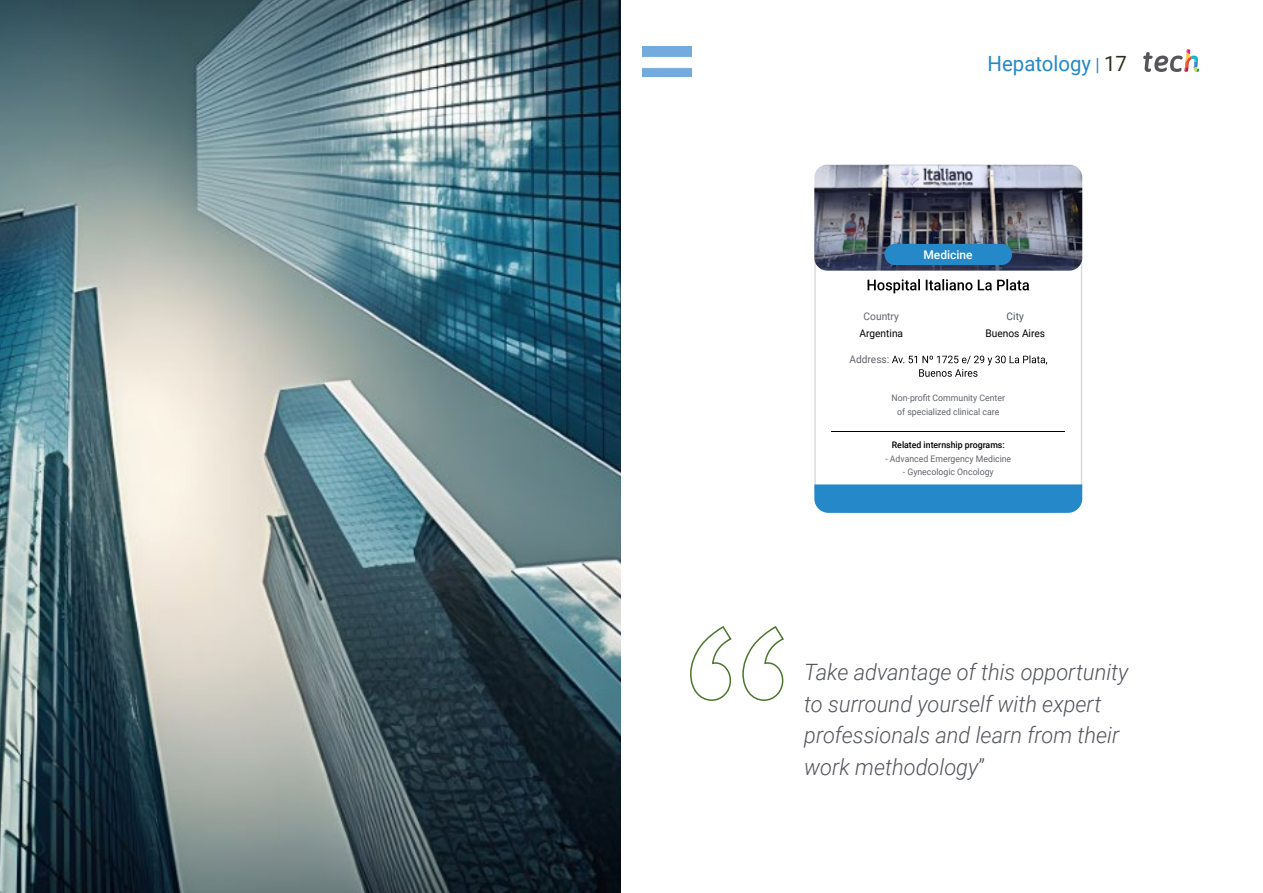
<style>
.page{position:relative;width:1263px;height:893px;background:#fff}
.page>*{position:absolute;margin:0;border:0;box-sizing:border-box;transform-origin:0 0}
.t1{font:italic 300 22.5px/31.5px "Roboto";color:#52555b}
.t2{font:21px "Roboto";color:#2488c9}
.t3{font:500 12px "Roboto";color:#fff}
.t4{font:10.5px "Roboto";color:#000}
.t5{font:10.5px "Roboto";color:#61646a}
.t6{font:10.5px "Roboto";color:#52555b}
.t7{font:9px/13.5px "Roboto";color:#61646a;text-align:center}
.t8{font:500 9px "Roboto";color:#000}
.s1{font-size:18px}
.s2{color:#312e20}
.s3{font-style:normal}
</style>
<div class="page">
<svg style="left:1143px;top:49px;width:56px;height:23px"></svg>
<img style="left:0;top:0;width:621px;height:893px">
<svg style="left:690px;top:626px;width:94px;height:75px"></svg>
<svg style="left:814px;top:164px;width:269px;height:337px"></svg>
<img style="left:814px;top:165px;width:268px;height:106px">
<div style="left:884px;top:244px;width:128px;height:21px;background:#2488c9;border-radius:11px"></div>
<svg style="left:814px;top:484px;width:268px;height:29px;background:#2a8bca"></svg>
<hr style="left:831px;top:431px;width:234px;height:1px;background:#000">
<svg style="left:867px;top:279px;width:162px;height:14px"></svg>
<svg style="left:892px;top:355px;width:155px;height:22px"></svg>
<p class="t2" style="left:987px;top:49px;width:141px">Hepatology <span class="s1">|</span> <span class="s2">17</span></p>
<p class="t5" style="left:864px;top:309px;width:37px">Country</p>
<p class="t4" style="left:859px;top:326px;width:45px">Argentina</p>
<p class="t5" style="left:849px;top:352px;width:41px">Address:</p>
<p class="t3" style="left:923px;top:246px;width:51px">Medicine</p>
<p class="t6" style="left:1007px;top:309px;width:19px">City</p>
<p class="t4" style="left:985px;top:326px;width:61px">Buenos Aires</p>
<p class="t7" style="left:891px;top:391px;width:115px">Non-profit Community Center of specialized clinical care</p>
<p class="t8" style="left:892px;top:439px;width:114px">Related internship programs:</p>
<p class="t7" style="left:885px;top:451px;width:127px">- Advanced Emergency Medicine</p>
<p class="t7" style="left:903px;top:464px;width:92px">- Gynecologic Oncology</p>
<p class="t1" style="left:804px;top:656px;width:326px">Take advantage of this opportunity to surround yourself with expert professionals and learn from their work methodology<span class="s3">”</span></p>
</div>
